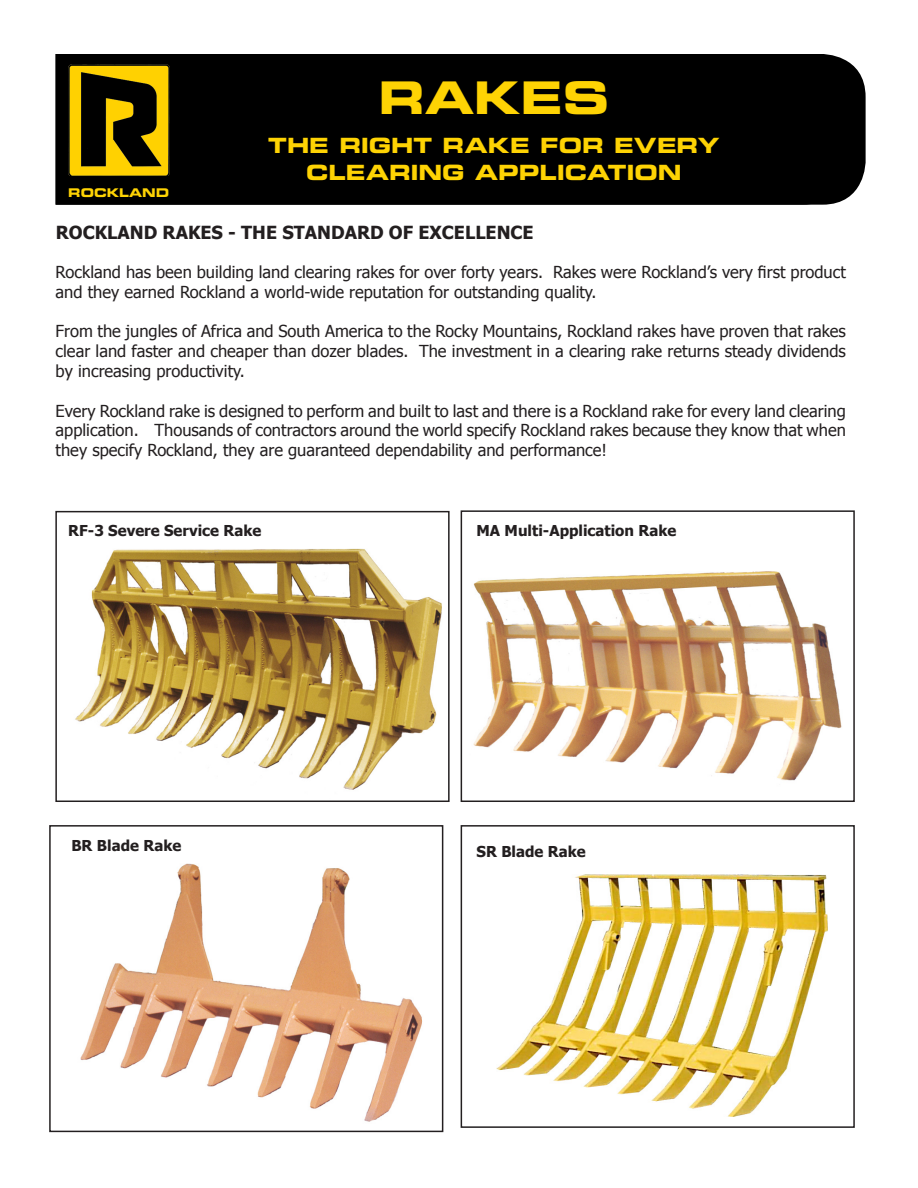
<style>
.page{position:relative;width:918px;height:1188px;background:#fff}
.page>*{position:absolute;margin:0;border:0;box-sizing:border-box;transform-origin:0 0}
.Spec_Sheet_Part_Titl{font:45px "Eurostile Bold Extended Two";color:#fed304}
.t1{font:21px/27px "Eurostile Bold Extended Two";letter-spacing:-.005em;color:#fed304;text-align:center}
.t2{font:700 18px "Tahoma";color:#231f20}
.t3{font:16.5px/19.8px "Tahoma";color:#231f20;text-align:justify}
.t4{font:700 15px "Tahoma";color:#231f20}
.t5{font:12px "Eurostile Bold Extended Two";color:#fed304}
</style>
<div class="page">
<img style="left:460px;top:553px;width:382px;height:249px">
<img style="left:75px;top:548px;width:367px;height:242px">
<div style="left:55px;top:511px;width:395px;height:291px;border:2px solid #231f20"></div>
<img style="left:49px;top:836px;width:395px;height:297px">
<div style="left:49px;top:825px;width:394px;height:307px;border:2px solid #231f20"></div>
<div style="left:461px;top:510px;width:394px;height:292px;border:2px solid #231f20"></div>
<div style="left:461px;top:825px;width:394px;height:303px;border:2px solid #231f20"></div>
<div style="left:56px;top:54px;width:810px;height:151px;background:#000"></div>
<img style="left:497px;top:874px;width:330px;height:242px">
<img style="left:68px;top:65px;width:102px;height:111px">
<p class="t5" style="left:68px;top:184px;width:102px">ROCKLAND</p>
<p class="Spec_Sheet_Part_Titl" style="left:378px;top:66px;width:233px">RAKES</p>
<p class="t1" style="left:268px;top:131px;width:453px">THE RIGHT RAKE FOR EVERY<br>CLEARING APPLICATION</p>
<p class="t2" style="left:56px;top:220px;width:479px">ROCKLAND RAKES - THE STANDARD OF EXCELLENCE</p>
<p class="t3" style="left:56px;top:261px;width:792px">Rockland has been building land clearing rakes for over forty years. Rakes were Rockland’s very first product and they earned Rockland a world-wide reputation for outstanding quality.</p>
<p class="t3" style="left:56px;top:321px;width:792px">From the jungles of Africa and South America to the Rocky Mountains, Rockland rakes have proven that rakes clear land faster and cheaper than dozer blades. The investment in a clearing rake returns steady dividends by increasing productivity.</p>
<p class="t3" style="left:56px;top:400px;width:792px">Every Rockland rake is designed to perform and built to last and there is a Rockland rake for every land clearing application. Thousands of contractors around the world specify Rockland rakes because they know that when they specify Rockland, they are guaranteed dependability and performance!</p>
<p class="t4" style="left:68px;top:520px;width:195px">RF-3 Severe Service Rake</p>
<p class="t4" style="left:71px;top:835px;width:111px">BR Blade Rake</p>
<p class="t4" style="left:477px;top:520px;width:201px">MA Multi-Application Rake</p>
<p class="t4" style="left:477px;top:841px;width:111px">SR Blade Rake</p>
</div>
